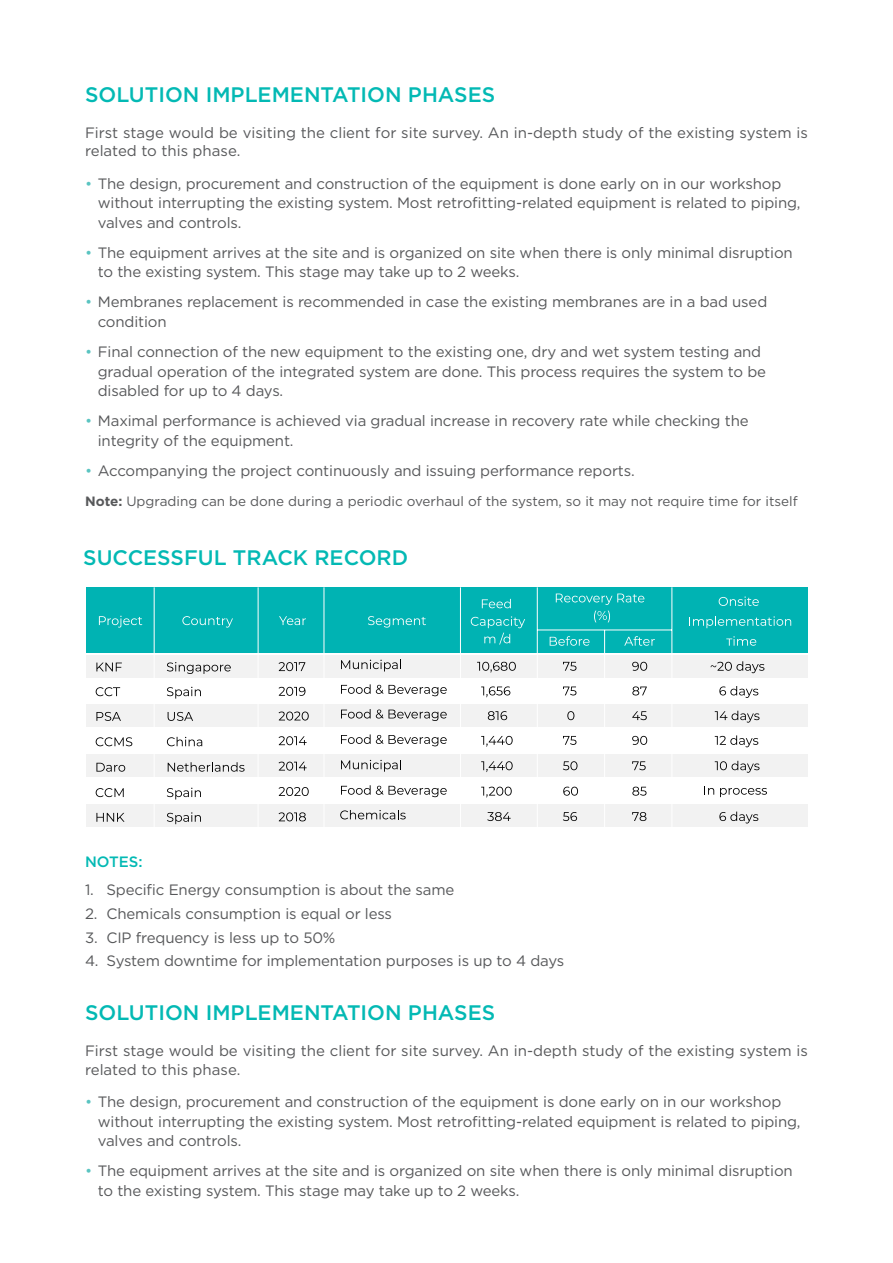
<style>
.page{position:relative;width:893px;height:1263px;background:#fff}
.page>*{position:absolute;margin:0;border:0;box-sizing:border-box;transform-origin:0 0}
.Header_14{font:500 21px "Gotham";color:#03b9b4}
.Body_Text{font:15px/19.5px "Gotham";letter-spacing:-.01em;color:#57585a}
.Header_14-2{font:500 15px "Gotham";color:#03b9b4}
.Body_Text-2{font:13.5px "Gotham";color:#57585a}
.s1{color:#5ac4c1}
.s2{font-weight:700}
</style>
<div class="page">
<div style="left:86px;top:587px;width:721px;height:65px;background:#00b3b3"></div>
<div style="left:86px;top:655px;width:721px;height:22px;background:#f2f2f2"></div>
<div style="left:86px;top:705px;width:721px;height:22px;background:#f2f2f2"></div>
<div style="left:86px;top:754px;width:721px;height:22px;background:#f2f2f2"></div>
<div style="left:86px;top:804px;width:721px;height:22px;background:#f2f2f2"></div>
<svg style="left:550px;top:636px;width:40px;height:10px"></svg>
<svg style="left:624px;top:636px;width:31px;height:10px"></svg>
<svg style="left:96px;top:662px;width:26px;height:9px"></svg>
<svg style="left:167px;top:662px;width:64px;height:12px"></svg>
<svg style="left:279px;top:662px;width:26px;height:9px"></svg>
<svg style="left:341px;top:660px;width:60px;height:11px"></svg>
<svg style="left:477px;top:662px;width:39px;height:10px"></svg>
<svg style="left:563px;top:662px;width:13px;height:9px"></svg>
<svg style="left:632px;top:662px;width:15px;height:9px"></svg>
<svg style="left:711px;top:661px;width:53px;height:12px"></svg>
<svg style="left:96px;top:687px;width:24px;height:9px"></svg>
<svg style="left:167px;top:687px;width:34px;height:12px"></svg>
<svg style="left:279px;top:687px;width:26px;height:9px"></svg>
<svg style="left:341px;top:684px;width:106px;height:12px"></svg>
<svg style="left:481px;top:686px;width:29px;height:11px"></svg>
<svg style="left:563px;top:686px;width:13px;height:9px"></svg>
<svg style="left:632px;top:686px;width:15px;height:9px"></svg>
<svg style="left:719px;top:686px;width:39px;height:12px"></svg>
<svg style="left:96px;top:712px;width:25px;height:9px"></svg>
<svg style="left:168px;top:712px;width:25px;height:9px"></svg>
<svg style="left:279px;top:711px;width:30px;height:9px"></svg>
<svg style="left:341px;top:709px;width:106px;height:12px"></svg>
<svg style="left:488px;top:711px;width:19px;height:9px"></svg>
<svg style="left:567px;top:711px;width:7px;height:9px"></svg>
<svg style="left:632px;top:711px;width:15px;height:9px"></svg>
<svg style="left:715px;top:711px;width:44px;height:12px"></svg>
<svg style="left:96px;top:737px;width:36px;height:9px"></svg>
<svg style="left:167px;top:737px;width:35px;height:9px"></svg>
<svg style="left:279px;top:736px;width:28px;height:9px"></svg>
<svg style="left:341px;top:734px;width:106px;height:12px"></svg>
<svg style="left:481px;top:736px;width:32px;height:11px"></svg>
<svg style="left:563px;top:736px;width:13px;height:9px"></svg>
<svg style="left:632px;top:736px;width:15px;height:9px"></svg>
<svg style="left:715px;top:735px;width:43px;height:12px"></svg>
<svg style="left:96px;top:763px;width:29px;height:9px"></svg>
<svg style="left:168px;top:762px;width:77px;height:10px"></svg>
<svg style="left:279px;top:762px;width:28px;height:9px"></svg>
<svg style="left:341px;top:760px;width:60px;height:12px"></svg>
<svg style="left:481px;top:761px;width:32px;height:11px"></svg>
<svg style="left:563px;top:761px;width:14px;height:9px"></svg>
<svg style="left:632px;top:761px;width:14px;height:9px"></svg>
<svg style="left:715px;top:761px;width:44px;height:12px"></svg>
<svg style="left:704px;top:786px;width:10px;height:9px"></svg>
<svg style="left:720px;top:788px;width:47px;height:9px"></svg>
<svg style="left:96px;top:788px;width:28px;height:9px"></svg>
<svg style="left:167px;top:788px;width:34px;height:11px"></svg>
<svg style="left:279px;top:787px;width:30px;height:9px"></svg>
<svg style="left:341px;top:785px;width:106px;height:12px"></svg>
<svg style="left:481px;top:787px;width:31px;height:10px"></svg>
<svg style="left:563px;top:787px;width:15px;height:9px"></svg>
<svg style="left:632px;top:787px;width:14px;height:9px"></svg>
<svg style="left:96px;top:813px;width:29px;height:9px"></svg>
<svg style="left:167px;top:812px;width:34px;height:12px"></svg>
<svg style="left:279px;top:812px;width:27px;height:9px"></svg>
<svg style="left:340px;top:810px;width:66px;height:9px"></svg>
<svg style="left:487px;top:812px;width:24px;height:9px"></svg>
<svg style="left:563px;top:812px;width:14px;height:9px"></svg>
<svg style="left:632px;top:812px;width:14px;height:9px"></svg>
<svg style="left:719px;top:811px;width:39px;height:12px"></svg>
<svg style="left:482px;top:599px;width:29px;height:9px"></svg>
<svg style="left:471px;top:616px;width:54px;height:28px"></svg>
<svg style="left:368px;top:616px;width:58px;height:12px"></svg>
<svg style="left:279px;top:616px;width:27px;height:9px"></svg>
<svg style="left:182px;top:616px;width:51px;height:12px"></svg>
<svg style="left:99px;top:616px;width:43px;height:12px"></svg>
<svg style="left:556px;top:593px;width:88px;height:29px"></svg>
<svg style="left:719px;top:596px;width:40px;height:10px"></svg>
<svg style="left:689px;top:616px;width:102px;height:12px"></svg>
<svg style="left:726px;top:636px;width:30px;height:10px"></svg>
<hr style="left:154px;top:587px;width:1px;height:241px;background:#fff">
<hr style="left:258px;top:587px;width:1px;height:241px;background:#fff">
<hr style="left:324px;top:587px;width:1px;height:241px;background:#fff">
<hr style="left:460px;top:587px;width:1px;height:241px;background:#fff">
<hr style="left:537px;top:587px;width:1px;height:241px;background:#fff">
<hr style="left:671px;top:587px;width:1px;height:241px;background:#fff">
<hr style="left:604px;top:630px;width:1px;height:198px;background:#fff">
<hr style="left:537px;top:630px;width:135px;height:1px;background:#fff">
<p class="Header_14" style="left:85px;top:81px;width:412px">SOLUTION IMPLEMENTATION PHASES</p>
<p class="Body_Text" style="left:85px;top:123px;width:724px;line-height:18.8px">First stage would be visiting the client for site survey. An in-depth study of the existing system is related to this phase.</p>
<p class="Body_Text" style="left:98px;top:173px;width:704px;text-indent:-13px"><span class="s1">•</span> The design, procurement and construction of the equipment is done early on in our workshop without interrupting the existing system. Most retrofitting-related equipment is related to piping, valves and controls.</p>
<p class="Body_Text" style="left:98px;top:242px;width:696px;text-indent:-13px"><span class="s1">•</span> The equipment arrives at the site and is organized on site when there is only minimal disruption to the existing system. This stage may take up to 2 weeks.</p>
<p class="Body_Text" style="left:98px;top:292px;width:671px;text-indent:-13px"><span class="s1">•</span> Membranes replacement is recommended in case the existing membranes are in a bad used condition</p>
<p class="Body_Text" style="left:98px;top:342px;width:670px;text-indent:-13px"><span class="s1">•</span> Final connection of the new equipment to the existing one, dry and wet system testing and gradual operation of the integrated system are done. This process requires the system to be disabled for up to 4 days.</p>
<p class="Body_Text" style="left:98px;top:411px;width:652px;text-indent:-13px"><span class="s1">•</span> Maximal performance is achieved via gradual increase in recovery rate while checking the integrity of the equipment.</p>
<p class="Body_Text" style="left:85px;top:460px;width:551px"><span class="s1">•</span> Accompanying the project continuously and issuing performance reports.</p>
<p class="Body_Text-2" style="left:85px;top:493px;width:714px"><span class="s2">Note:</span> Upgrading can be done during a periodic overhaul of the system, so it may not require time for itself</p>
<p class="Header_14" style="left:83px;top:544px;width:326px">SUCCESSFUL TRACK RECORD</p>
<p class="Header_14-2" style="left:85px;top:852px;width:59px">NOTES:</p>
<p class="Body_Text" style="left:85px;top:880px;width:371px">1. Specific Energy consumption is about the same</p>
<p class="Body_Text" style="left:85px;top:903px;width:309px">2. Chemicals consumption is equal or less</p>
<p class="Body_Text" style="left:85px;top:927px;width:252px">3. CIP frequency is less up to 50%</p>
<p class="Body_Text" style="left:85px;top:951px;width:481px">4. System downtime for implementation purposes is up to 4 days</p>
<p class="Header_14" style="left:85px;top:999px;width:412px">SOLUTION IMPLEMENTATION PHASES</p>
<p class="Body_Text" style="left:85px;top:1041px;width:724px;line-height:18.8px">First stage would be visiting the client for site survey. An in-depth study of the existing system is related to this phase.</p>
<p class="Body_Text" style="left:98px;top:1092px;width:704px;text-indent:-13px"><span class="s1">•</span> The design, procurement and construction of the equipment is done early on in our workshop without interrupting the existing system. Most retrofitting-related equipment is related to piping, valves and controls.</p>
<p class="Body_Text" style="left:98px;top:1161px;width:696px;text-indent:-13px"><span class="s1">•</span> The equipment arrives at the site and is organized on site when there is only minimal disruption to the existing system. This stage may take up to 2 weeks.</p>
</div>
